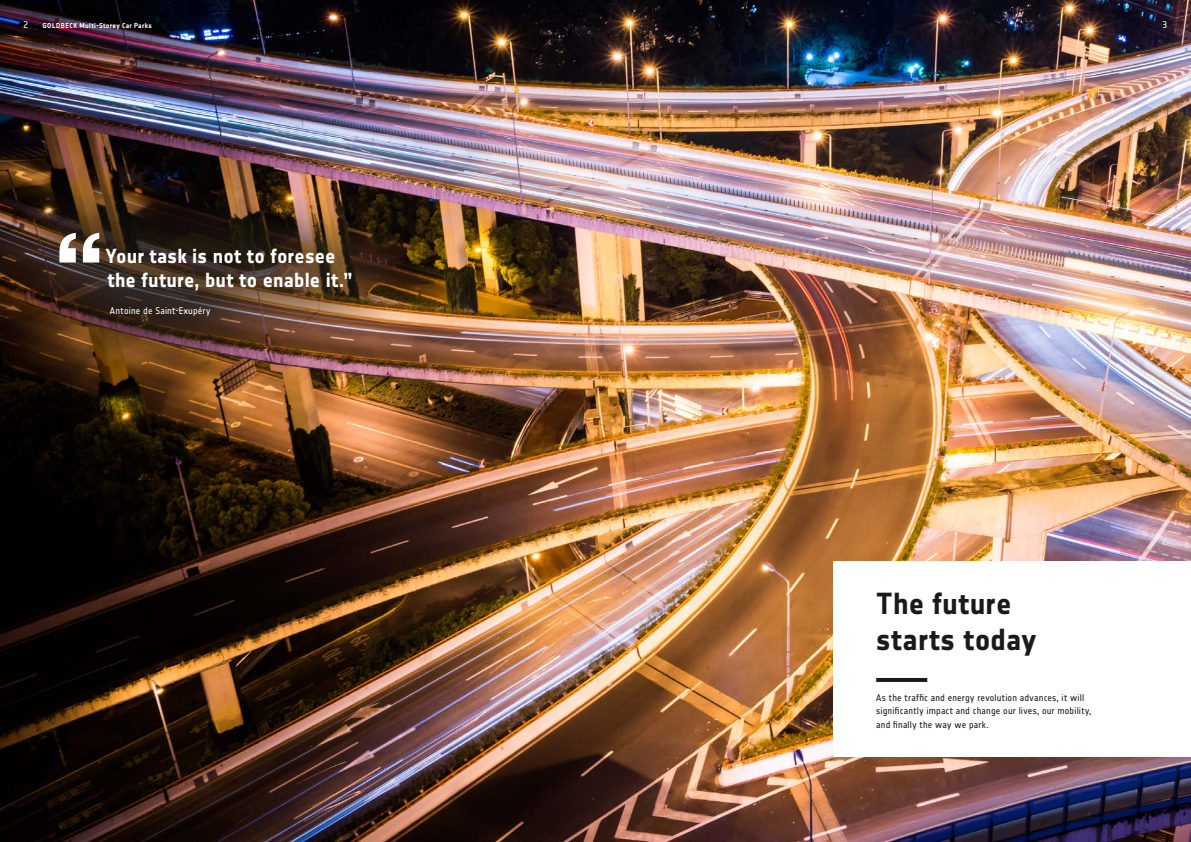
<style>
.page{position:relative;width:1191px;height:842px;background:#fff}
.page>*{position:absolute;margin:0;border:0;box-sizing:border-box;transform-origin:0 0}
.t1{font:700 30px/36px "Notes";letter-spacing:.015em;color:#1a1a18}
.t2{font:700 20px/24px "Notes";letter-spacing:.005em;color:#fff}
.t3{font:9.5px/13.3px "Notes";letter-spacing:.015em;color:#1a1a18}
.t4{font:9.5px "Notes";letter-spacing:.015em;color:#fff}
.t5{font:700 7px "Notes";letter-spacing:.055em;color:#fff}
</style>
<div class="page">
<img style="left:0;top:0;width:1191px;height:842px">
<div style="left:833px;top:561px;width:358px;height:196px;background:#fff"></div>
<div style="left:0;top:164px;width:419px;height:222px;background:#1a1a18;opacity:.75"></div>
<svg style="left:59px;top:233px;width:40px;height:29px"></svg>
<hr style="left:876px;top:678px;width:51px;height:4px;background:#1a1a18">
<p class="t4" style="left:24px;top:20px;width:6px">2</p>
<p class="t5" style="left:43px;top:22px;width:111px">GOLDBECK Multi-Storey Car Parks</p>
<p class="t4" style="left:1162px;top:20px;width:6px">3</p>
<h2 class="t2" style="left:106px;top:243px;width:248px">Your task is not to foresee the future, but to enable it.”</h2>
<p class="t4" style="left:110px;top:305px;width:102px">Antoine de Saint-Exupéry</p>
<h1 class="t1" style="left:876px;top:585px;width:162px">The future starts today</h1>
<p class="t3" style="left:876px;top:691px;width:217px">As the traffic and energy revolution advances, it will significantly impact and change our lives, our mobility, and finally the way we park.</p>
</div>
